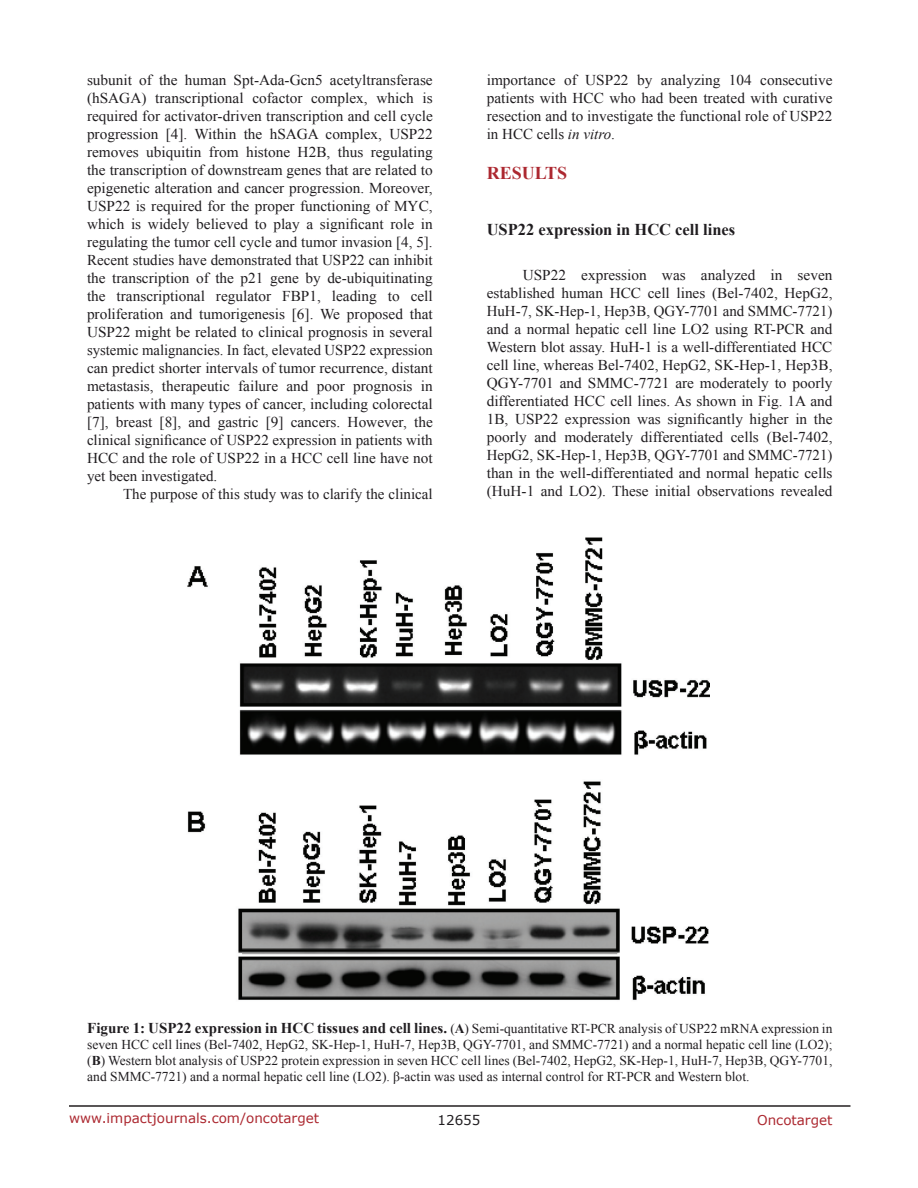
<style>
.page{position:relative;width:918px;height:1188px;background:#fff}
.page>*{position:absolute;margin:0;border:0;box-sizing:border-box;transform-origin:0 0}
.t1{font:700 18px "Times New Roman";color:#ac2830}
.t2{font:700 16.5px "Times New Roman";color:#201d20}
.t3{font:15px/18px "Times New Roman";color:#201d20;text-align:justify}
.t4{font:13.5px/16.2px "Times New Roman";color:#201d20;text-align:justify}
.t5{font:13.5px "Verdana";color:#ac2830}
.t6{font:13.5px "Verdana";color:#201d20}
.s1{font-style:italic}
.s2{font-weight:700;font-size:15px}
.s3{font-weight:700}
</style>
<div class="page">
<hr style="left:69px;top:1105px;width:781px;height:2px;background:#231f20">
<img style="left:187px;top:537px;width:522px;height:463px">
<p class="t3" style="left:87px;top:71px;width:347px">subunit of the human Spt-Ada-Gcn5 acetyltransferase (hSAGA) transcriptional cofactor complex, which is required for activator-driven transcription and cell cycle progression [4]. Within the hSAGA complex, USP22 removes ubiquitin from histone H2B, thus regulating the transcription of downstream genes that are related to epigenetic alteration and cancer progression. Moreover, USP22 is required for the proper functioning of MYC, which is widely believed to play a significant role in regulating the tumor cell cycle and tumor invasion [4, 5].<br>Recent studies have demonstrated that USP22 can inhibit the transcription of the p21 gene by de-ubiquitinating the transcriptional regulator FBP1, leading to cell proliferation and tumorigenesis [6]. We proposed that USP22 might be related to clinical prognosis in several systemic malignancies. In fact, elevated USP22 expression can predict shorter intervals of tumor recurrence, distant metastasis, therapeutic failure and poor prognosis in patients with many types of cancer, including colorectal [7], breast [8], and gastric [9] cancers. However, the clinical significance of USP22 expression in patients with HCC and the role of USP22 in a HCC cell line have not yet been investigated.</p>
<p class="t3" style="left:123px;top:485px;width:311px">The purpose of this study was to clarify the clinical</p>
<p class="t3" style="left:487px;top:71px;width:347px">importance of USP22 by analyzing 104 consecutive patients with HCC who had been treated with curative resection and to investigate the functional role of USP22 in HCC cells <span class="s1">in vitro</span>.</p>
<p class="t1" style="left:487px;top:161px;width:82px">Results</p>
<p class="t2" style="left:487px;top:218px;width:250px">USP22 expression in HCC cell lines</p>
<p class="t3" style="left:487px;top:266px;width:347px;text-indent:36px">USP22 expression was analyzed in seven established human HCC cell lines (Bel-7402, HepG2, HuH-7, SK-Hep-1, Hep3B, QGY-7701 and SMMC-7721) and a normal hepatic cell line LO2 using RT-PCR and Western blot assay. HuH-1 is a well-differentiated HCC cell line, whereas Bel-7402, HepG2, SK-Hep-1, Hep3B, QGY-7701 and SMMC-7721 are moderately to poorly differentiated HCC cell lines. As shown in Fig. 1A and 1B, USP22 expression was significantly higher in the poorly and moderately differentiated cells (Bel-7402, HepG2, SK-Hep-1, Hep3B, QGY-7701 and SMMC-7721) than in the well-differentiated and normal hepatic cells (HuH-1 and LO2). These initial observations revealed</p>
<p class="t4" style="left:87px;top:1020px;width:747px"><span class="s2">Figure 1: USP22 expression in HCC tissues and cell lines.</span> (<span class="s3">A</span>) Semi-quantitative RT-PCR analysis of USP22 mRNA expression in seven HCC cell lines (Bel-7402, HepG2, SK-Hep-1, HuH-7, Hep3B, QGY-7701, and SMMC-7721) and a normal hepatic cell line (LO2); (<span class="s3">B</span>) Western blot analysis of USP22 protein expression in seven HCC cell lines (Bel-7402, HepG2, SK-Hep-1, HuH-7, Hep3B, QGY-7701, and SMMC-7721) and a normal hepatic cell line (LO2). β-actin was used as internal control for RT-PCR and Western blot.</p>
<p class="t5" style="left:69px;top:1109px;width:252px">www.impactjournals.com/oncotarget</p>
<p class="t6" style="left:438px;top:1111px;width:44px">12655</p>
<p class="t5" style="left:757px;top:1111px;width:77px">Oncotarget</p>
</div>
